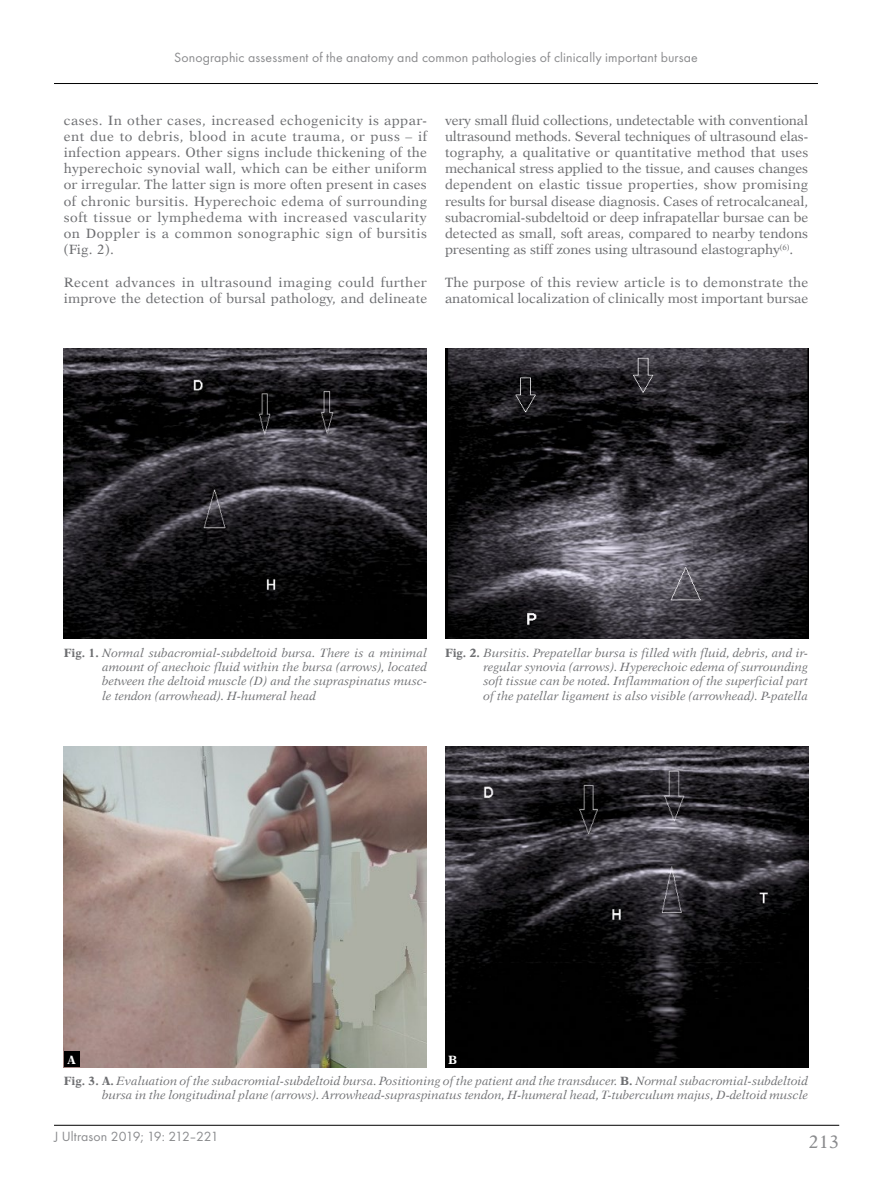
<style>
.page{position:relative;width:872px;height:1191px;background:#fff}
.page>*{position:absolute;margin:0;border:0;box-sizing:border-box;transform-origin:0 0}
.t1{font:18px "Dutch 823 EU Normal";color:#6d6e71}
.t2{font:13.8px "Futura TCE";letter-spacing:.01em;color:#6d6e71}
.BANG_-_Body_Ang{font:13.5px/16.2px "Dutch 823 EU Normal";letter-spacing:.01em;color:#6d6e71;text-align:justify}
.Normalny{font:12px/14.4px "Dutch 823 EU Italic";color:#6d6e71;text-align:justify}
.Normalny-2{font:12px "Dutch 823 EU Bold";color:#fff}
.s1{font-family:"Dutch 823 EU Bold"}
</style>
<div class="page">
<hr style="left:54px;top:1125px;width:785px;height:1px;background:#000">
<hr style="left:54px;top:83px;width:764px;height:1px;background:#000">
<img style="left:64px;top:349px;width:363px;height:290px">
<img style="left:445px;top:349px;width:363px;height:290px">
<img style="left:64px;top:746px;width:363px;height:321px">
<div style="left:64px;top:1051px;width:15px;height:16px;background:#000"></div>
<img style="left:445px;top:746px;width:363px;height:321px">
<div style="left:445px;top:1051px;width:15px;height:16px;background:#000"></div>
<p class="t2" style="left:174px;top:49px;width:525px">Sonographic assessment of the anatomy and common pathologies of clinically important bursae</p>
<p class="BANG_-_Body_Ang" style="left:64px;top:112px;width:365px">cases. In other cases, increased echogenicity is appar&shy;ent due to debris, blood in acute trauma, or puss – if infection appears. Other signs include thickening of the hyperechoic synovial wall, which can be either uniform or irregular. The latter sign is more often present in cases of chronic bursitis. Hyperechoic edema of surrounding soft tissue or lymphedema with increased vascularity on Doppler is a common sonographic sign of bursitis (Fig. 2).</p>
<p class="BANG_-_Body_Ang" style="left:64px;top:274px;width:365px">Recent advances in ultrasound imaging could further improve the detection of bursal pathology, and delineate</p>
<p class="BANG_-_Body_Ang" style="left:445px;top:112px;width:365px">very small fluid collections, undetectable with conventional ultrasound methods. Several techniques of ultrasound elas&shy;tography, a qualitative or quantitative method that uses mechanical stress applied to the tissue, and causes changes dependent on elastic tissue properties, show promising results for bursal disease diagnosis. Cases of retrocalcaneal, subacromial-subdeltoid or deep infrapatellar bursae can be detected as small, soft areas, compared to nearby tendons presenting as stiff zones using ultrasound elastography<sup>(6)</sup>.</p>
<p class="BANG_-_Body_Ang" style="left:445px;top:274px;width:365px">The purpose of this review article is to demonstrate the anatomical localization of clinically most important bursae</p>
<p class="Normalny" style="left:102px;top:645px;width:326px;text-indent:-38px"><span class="s1">Fig. 1.</span> Normal subacromial-subdeltoid bursa. There is a minimal amount of anechoic fluid within the bursa (arrows), located between the deltoid muscle (D) and the supraspinatus musc&shy;le tendon (arrowhead). H-humeral head</p>
<p class="Normalny" style="left:483px;top:645px;width:326px;text-indent:-38px"><span class="s1">Fig. 2.</span> Bursitis. Prepatellar bursa is filled with fluid, debris, and ir&shy;regular synovia (arrows). Hyperechoic edema of surrounding soft tissue can be noted. Inflammation of the superficial part of the patellar ligament is also visible (arrowhead). P-patella</p>
<p class="Normalny-2" style="left:67px;top:1052px;width:10px">A</p>
<p class="Normalny-2" style="left:448px;top:1052px;width:11px">B</p>
<p class="Normalny" style="left:64px;top:1073px;width:746px;text-align:right"><span class="s1">Fig. 3. A.</span> Evaluation of the subacromial-subdeltoid bursa. Positioning of the patient and the transducer. <span class="s1">B.</span> Normal subacromial-subdeltoid bursa in the longitudinal plane (arrows). Arrowhead-supraspinatus tendon, H-humeral head, T-tuberculum majus, D-deltoid muscle</p>
<p class="t2" style="left:54px;top:1128px;width:166px">J Ultrason 2019; 19: 212–221</p>
<h1 class="t1" style="left:808px;top:1131px;width:32px">213</h1>
</div>
